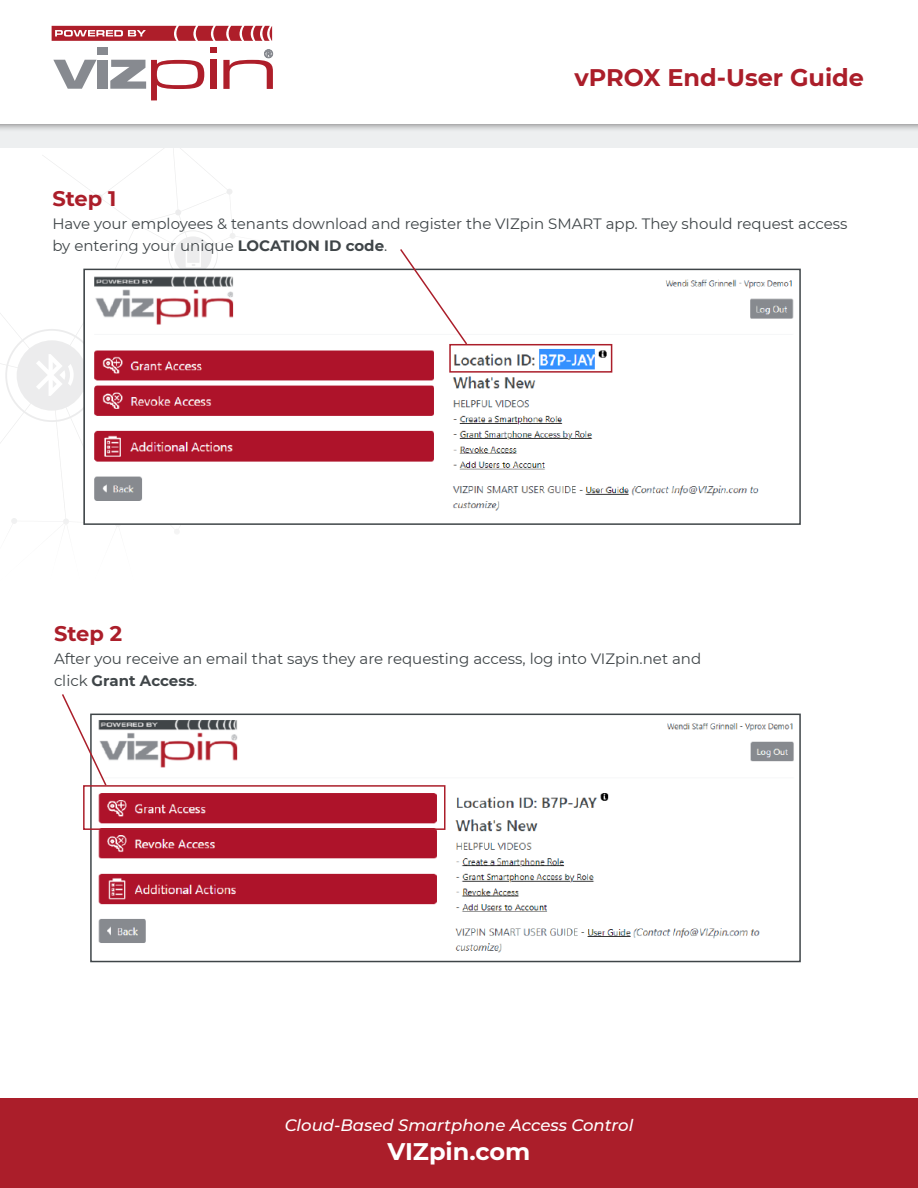
<style>
.page{position:relative;width:918px;height:1188px;background:#fff}
.page>*{position:absolute;margin:0;border:0;box-sizing:border-box;transform-origin:0 0}
.t1{font:700 24px "Montserrat";color:#ab1e2a}
.t2{font:700 24px "Montserrat";color:#fff}
.t3{font:700 21px "Montserrat";color:#ab1e2a}
.t4{font:italic 500 16.5px "Montserrat";color:#fff}
.t5{font:15px/22.5px "Montserrat";color:#3f4548}
.t6{font:700 15px "Montserrat";color:#3f4548}
.s1{font-weight:700}
.s2{font-weight:400}
</style>
<div class="page">
<svg style="left:11px;top:518px;width:58px;height:6px"></svg>
<svg style="left:174px;top:529px;width:5px;height:4px"></svg>
<svg style="left:0;top:147px;width:305px;height:330px"></svg>
<div style="left:0;top:124px;width:918px;height:23px;background:#edeff0"></div>
<div style="left:0;top:0;width:918px;height:132px;background:#231f20;opacity:.65"></div>
<div style="left:0;top:0;width:918px;height:124px;background:#fff"></div>
<svg style="left:53px;top:60px;width:44px;height:29px"></svg>
<div style="left:97px;top:60px;width:11px;height:29px;background:#878a90"></div>
<div style="left:97px;top:47px;width:11px;height:8px;background:#878a90"></div>
<svg style="left:110px;top:60px;width:94px;height:40px"></svg>
<div style="left:210px;top:60px;width:7px;height:29px;background:#ae1e2a"></div>
<svg style="left:210px;top:47px;width:7px;height:5px"></svg>
<svg style="left:52px;top:26px;width:220px;height:15px;background:#bd4852"></svg>
<svg style="left:223px;top:50px;width:50px;height:39px"></svg>
<div style="left:0;top:1098px;width:918px;height:90px;background:#ab1e2a"></div>
<img style="left:86px;top:272px;width:708px;height:239px">
<div style="left:83px;top:269px;width:718px;height:256px;border:2px solid #3f4548"></div>
<img style="left:98px;top:720px;width:696px;height:233px">
<div style="left:90px;top:714px;width:711px;height:248px;border:2px solid #3f4548"></div>
<div style="left:449px;top:344px;width:163px;height:29px;border:2px solid #ab1e2a"></div>
<svg style="left:399px;top:249px;width:70px;height:97px"></svg>
<div style="left:83px;top:785px;width:363px;height:45px;border:2px solid #ab1e2a"></div>
<svg style="left:62px;top:694px;width:46px;height:93px"></svg>
<p class="t1" style="left:574px;top:61px;width:291px">vPROX End-User Guide</p>
<p class="t3" style="left:52px;top:183px;width:66px">Step 1</p>
<p class="t5" style="left:52px;top:211px;width:797px">Have your employees &amp; tenants download and register the VIZpin SMART app. They should request access by entering your unique <span class="s1">LOCATION ID code</span>.</p>
<p class="t3" style="left:54px;top:619px;width:70px">Step 2</p>
<p class="t5" style="left:54px;top:647px;width:649px">After you receive an email that says they are requesting access, log into VIZpin.net and</p>
<p class="t6" style="left:54px;top:670px;width:145px"><span class="s2">click</span> Grant Access<span class="s2">.</span></p>
<p class="t4" style="left:285px;top:1113px;width:350px">Cloud-Based Smartphone Access Control</p>
<p class="t2" style="left:388px;top:1134px;width:144px">VIZpin.com</p>
</div>
